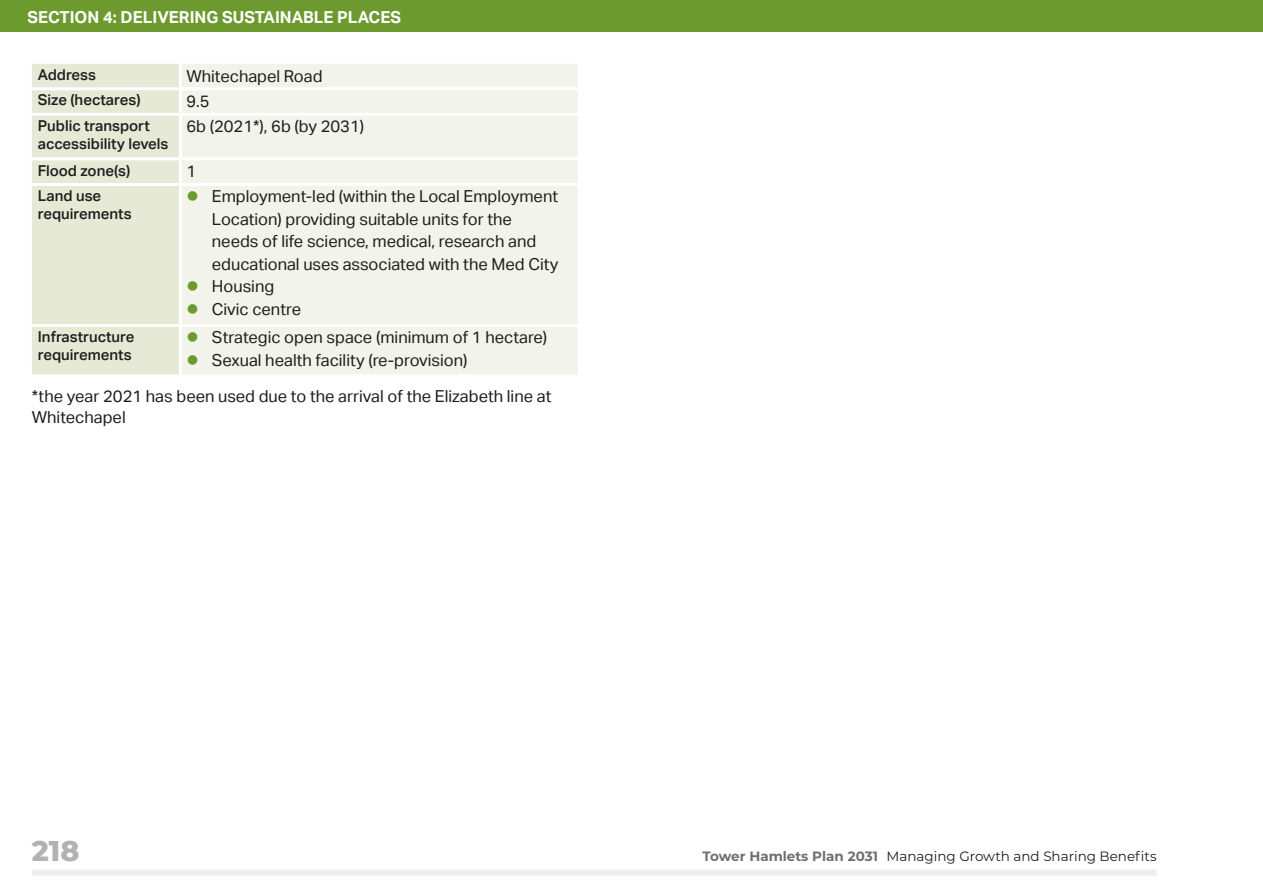
<style>
.page{position:relative;width:1263px;height:893px;background:#fff}
.page>*{position:absolute;margin:0;border:0;box-sizing:border-box;transform-origin:0 0}
.t1{font:800 28.5px "Montserrat";color:#b3b2b2}
.t2{font:16.5px/22.5px "Aktiv Grotesk";color:#1d1d1b}
.t3{font:700 16.5px "Aktiv Grotesk";color:#fff}
.t4{font:500 15px/18px "Aktiv Grotesk";color:#1d1d1b}
.t5{font:13.5px "Montserrat";color:#1d1d1b}
.s1{font-weight:700;color:#706f6f}
</style>
<div class="page">
<div style="left:32px;top:870px;width:1125px;height:6px;background:#f0edee"></div>
<div style="left:0;top:0;width:1263px;height:32px;background:#6d9a2e"></div>
<div style="left:32px;top:64px;width:147px;height:310px;background:#e5e9d5"></div>
<div style="left:182px;top:64px;width:396px;height:310px;background:#f2f4eb"></div>
<hr style="left:32px;top:87px;width:148px;height:3px;background:#fff">
<hr style="left:180px;top:87px;width:398px;height:3px;background:#fff">
<hr style="left:32px;top:113px;width:148px;height:3px;background:#fff">
<hr style="left:180px;top:113px;width:398px;height:3px;background:#fff">
<hr style="left:32px;top:157px;width:148px;height:3px;background:#fff">
<hr style="left:180px;top:157px;width:398px;height:3px;background:#fff">
<hr style="left:32px;top:183px;width:148px;height:3px;background:#fff">
<hr style="left:180px;top:183px;width:398px;height:3px;background:#fff">
<hr style="left:32px;top:324px;width:148px;height:3px;background:#fff">
<hr style="left:180px;top:324px;width:398px;height:3px;background:#fff">
<svg style="left:188px;top:191px;width:9px;height:10px"></svg>
<svg style="left:188px;top:281px;width:9px;height:10px"></svg>
<svg style="left:188px;top:304px;width:9px;height:10px"></svg>
<svg style="left:188px;top:332px;width:9px;height:10px"></svg>
<svg style="left:188px;top:355px;width:9px;height:10px"></svg>
<p class="t3" style="left:28px;top:8px;width:375px">SECTION 4: DELIVERING SUSTAINABLE PLACES</p>
<p class="t4" style="left:38px;top:66px;width:60px">Address</p>
<p class="t2" style="left:186px;top:65px;width:138px">Whitechapel Road</p>
<p class="t4" style="left:38px;top:91px;width:104px">Size (hectares)</p>
<p class="t2" style="left:186px;top:90px;width:25px">9.5</p>
<p class="t4" style="left:38px;top:117px;width:132px">Public transport accessibility levels</p>
<p class="t2" style="left:186px;top:115px;width:179px">6b (2021*), 6b (by 2031)</p>
<p class="t4" style="left:38px;top:161px;width:94px">Flood zone(s)</p>
<p class="t2" style="left:186px;top:160px;width:11px">1</p>
<p class="t4" style="left:38px;top:187px;width:95px">Land use requirements</p>
<p class="t2" style="left:212px;top:185px;width:348px">Employment-led (within the Local Employment Location) providing suitable units for the needs of life science, medical, research and educational uses associated with the Med City Housing<br>Civic centre</p>
<p class="t4" style="left:38px;top:328px;width:98px">Infrastructure requirements</p>
<p class="t2" style="left:212px;top:326px;width:337px">Strategic open space (minimum of 1 hectare)<br>Sexual health facility (re-provision)</p>
<p class="t2" style="left:32px;top:386px;width:521px;line-height:21px">*the year 2021 has been used due to the arrival of the Elizabeth line at<br>Whitechapel</p>
<h1 class="t1" style="left:32px;top:830px;width:49px">218</h1>
<p class="t5" style="left:703px;top:847px;width:456px"><span class="s1">Tower Hamlets Plan 2031</span> Managing Growth and Sharing Benefits</p>
</div>
